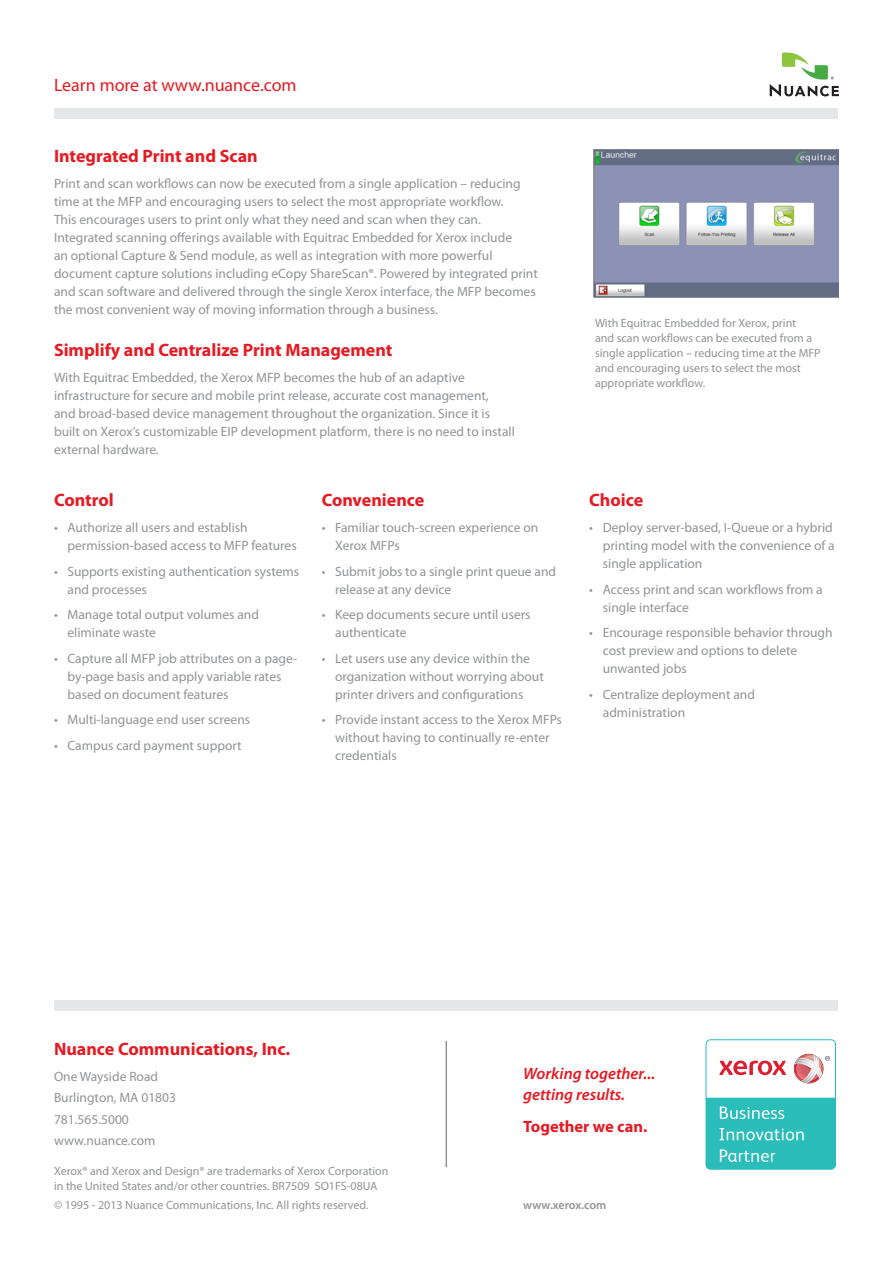
<style>
.page{position:relative;width:893px;height:1263px;background:#fff}
.page>*{position:absolute;margin:0;border:0;box-sizing:border-box;transform-origin:0 0}
.t1{font:700 18px "Myriad Pro";color:#e51a23}
.t2{font:18px "Myriad Pro";color:#e51a23}
.t3{font:italic 600 16.5px/21px "Myriad Pro";color:#e51a23}
.t4{font:700 16.5px "Myriad Pro";color:#e51a23}
.t5{font:13.5px/18px "Myriad Pro";color:#919396}
.t6{font:12px/15px "Myriad Pro";color:#919396}
.t7{font:600 12px "Myriad Pro";letter-spacing:-.005em;color:#919396}
</style>
<div class="page">
<div style="left:54px;top:108px;width:783px;height:10px;background:#e6e7e9"></div>
<div style="left:54px;top:1000px;width:783px;height:11px;background:#e6e7e9"></div>
<svg style="left:719px;top:1060px;width:67px;height:15px"></svg>
<svg style="left:794px;top:1054px;width:36px;height:29px"></svg>
<svg style="left:706px;top:1098px;width:129px;height:71px;background:#3cc2be"></svg>
<div style="left:706px;top:1039px;width:130px;height:130px;border:1px solid #2bbdb9;border-radius:5px"></div>
<hr style="left:446px;top:1041px;width:1px;height:126px;background:#919396">
<img style="left:593px;top:149px;width:246px;height:148px">
<svg style="left:770px;top:53px;width:69px;height:44px"></svg>
<h1 class="t2" style="left:54px;top:74px;width:244px">Learn more at www.nuance.com</h1>
<h1 class="t1" style="left:54px;top:145px;width:205px">Integrated Print and Scan</h1>
<p class="t5" style="left:54px;top:174px;width:485px">Print and scan workflows can now be executed from a single application – reducing time at the MFP and encouraging users to select the most appropriate workflow.<br>This encourages users to print only what they need and scan when they can.<br>Integrated scanning offerings available with Equitrac Embedded for Xerox include<br>an optional Capture &amp; Send module, as well as integration with more powerful document capture solutions including eCopy ShareScan®. Powered by integrated print and scan software and delivered through the single Xerox interface, the MFP becomes the most convenient way of moving information through a business.</p>
<h1 class="t1" style="left:54px;top:338px;width:340px">Simplify and Centralize Print Management</h1>
<p class="t5" style="left:54px;top:368px;width:462px">With Equitrac Embedded, the Xerox MFP becomes the hub of an adaptive infrastructure for secure and mobile print release, accurate cost management,<br>and broad-based device management throughout the organization. Since it is built on Xerox’s customizable EIP development platform, there is no need to install external hardware.</p>
<h1 class="t1" style="left:54px;top:489px;width:61px">Control</h1>
<p class="t5" style="left:68px;top:518px;width:231px;text-indent:-14px">• Authorize all users and establish permission-based access to MFP features</p>
<p class="t5" style="left:68px;top:562px;width:233px;text-indent:-14px">• Supports existing authentication systems and processes</p>
<p class="t5" style="left:68px;top:605px;width:193px;text-indent:-14px">• Manage total output volumes and eliminate waste</p>
<p class="t5" style="left:68px;top:649px;width:231px;text-indent:-14px">• Capture all MFP job attributes on a page&shy;by-page basis and apply variable rates based on document features</p>
<p class="t5" style="left:54px;top:710px;width:198px">• Multi-language end user screens</p>
<p class="t5" style="left:54px;top:736px;width:189px">• Campus card payment support</p>
<h1 class="t1" style="left:322px;top:489px;width:104px">Convenience</h1>
<p class="t5" style="left:335px;top:518px;width:205px;text-indent:-14px">• Familiar touch-screen experience on<br>Xerox MFPs</p>
<p class="t5" style="left:335px;top:562px;width:223px;text-indent:-14px">• Submit jobs to a single print queue and release at any device</p>
<p class="t5" style="left:335px;top:605px;width:197px;text-indent:-14px">• Keep documents secure until users authenticate</p>
<p class="t5" style="left:335px;top:649px;width:210px;text-indent:-14px">• Let users use any device within the organization without worrying about printer drivers and configurations</p>
<p class="t5" style="left:335px;top:710px;width:228px;text-indent:-14px">• Provide instant access to the Xerox MFPs without having to continually re-enter credentials</p>
<p class="t6" style="left:595px;top:315px;width:227px">With Equitrac Embedded for Xerox, print<br>and scan workflows can be executed from a single application – reducing time at the MFP and encouraging users to select the most appropriate workflow.</p>
<h1 class="t1" style="left:589px;top:489px;width:55px">Choice</h1>
<p class="t5" style="left:603px;top:518px;width:233px;text-indent:-14px">• Deploy server-based, I-Queue or a hybrid printing model with the convenience of a single application</p>
<p class="t5" style="left:603px;top:580px;width:221px;text-indent:-14px">• Access print and scan workflows from a single interface</p>
<p class="t5" style="left:603px;top:623px;width:231px;text-indent:-14px">• Encourage responsible behavior through cost preview and options to delete unwanted jobs</p>
<p class="t5" style="left:603px;top:685px;width:154px;text-indent:-14px">• Centralize deployment and administration</p>
<h1 class="t1" style="left:54px;top:1037px;width:238px">Nuance Communications, Inc.</h1>
<p class="t5" style="left:54px;top:1065px;width:124px;line-height:21.5px">One Wayside Road<br>Burlington, MA 01803<br>781.565.5000 www.nuance.com</p>
<p class="t6" style="left:54px;top:1163px;width:336px">Xerox® and Xerox and Design® are trademarks of Xerox Corporation in the United States and/or other countries. BR7509 SO1FS-08UA</p>
<p class="t6" style="left:54px;top:1197px;width:316px">© 1995 - 2013 Nuance Communications, Inc. All rights reserved.</p>
<p class="t3" style="left:523px;top:1062px;width:134px">Working together... getting results.</p>
<p class="t4" style="left:523px;top:1116px;width:126px">Together we can.</p>
<p class="t7" style="left:523px;top:1197px;width:85px">www.xerox.com</p>
</div>
